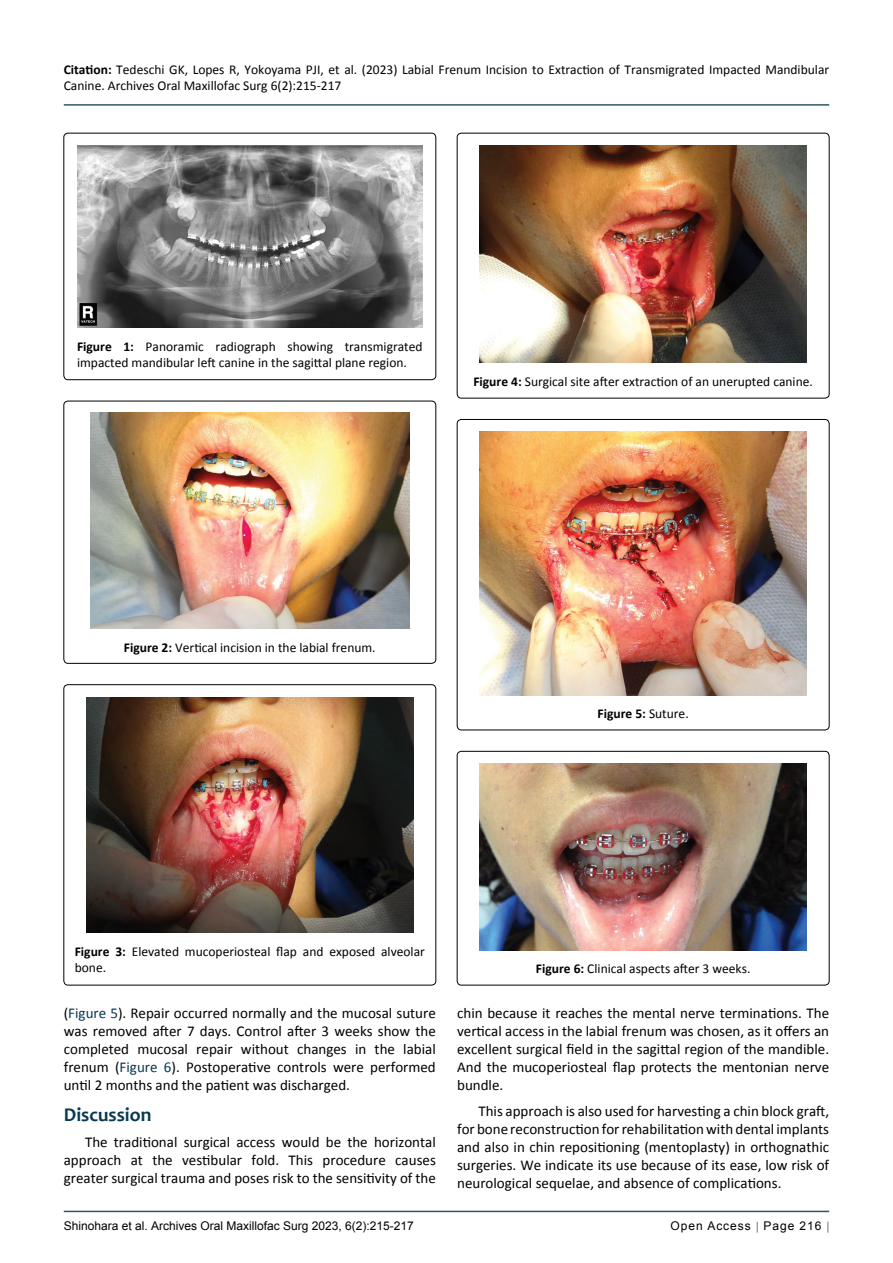
<style>
.page{position:relative;width:893px;height:1263px;background:#fff}
.page>*{position:absolute;margin:0;border:0;box-sizing:border-box;transform-origin:0 0}
.t1{font:700 19.5px "Candara";color:#073950}
.t2{font:15px/18px "Calibri";color:#000;text-align:justify}
.t3{font:13.5px/16.2px "Calibri";color:#000}
.t4{font:700 13.5px "Calibri";color:#000}
.t5{font:12px "Arial";color:#000}
.t6{font:12px "Arial";letter-spacing:.08em;color:#000}
.s1{font-weight:700}
.s2{font-weight:400}
.s3{color:#073950}
</style>
<div class="page">
<hr style="left:64px;top:1211px;width:765px;height:1px;background:#073950">
<hr style="left:64px;top:104px;width:765px;height:2px;background:#073950">
<div style="left:64px;top:401px;width:372px;height:262px;border:1px solid #000;border-radius:4px"></div>
<img style="left:90px;top:413px;width:319px;height:216px">
<div style="left:64px;top:685px;width:372px;height:300px;border:1px solid #000;border-radius:4px"></div>
<img style="left:86px;top:698px;width:328px;height:235px">
<div style="left:457px;top:133px;width:372px;height:265px;border:1px solid #000;border-radius:4px"></div>
<img style="left:479px;top:145px;width:328px;height:218px">
<div style="left:457px;top:419px;width:372px;height:311px;border:1px solid #000;border-radius:4px"></div>
<img style="left:479px;top:431px;width:328px;height:264px">
<div style="left:457px;top:751px;width:372px;height:234px;border:1px solid #000;border-radius:4px"></div>
<img style="left:479px;top:763px;width:328px;height:187px">
<div style="left:64px;top:133px;width:372px;height:247px;border:1px solid #000;border-radius:4px"></div>
<img style="left:77px;top:146px;width:346px;height:182px">
<p class="t3" style="left:64px;top:61px;width:767px"><span class="s1">Citation:</span> Tedeschi GK, Lopes R, Yokoyama PJI, et al. (2023) Labial Frenum Incision to Extraction of Transmigrated Impacted Mandibular<br>Canine. Archives Oral Maxillofac Surg 6(2):215-217</p>
<p class="t3" style="left:77px;top:338px;width:347px"><span class="s1">Figure 1:</span> Panoramic radiograph showing transmigrated impacted mandibular left canine in the sagittal plane region.</p>
<p class="t3" style="left:473px;top:373px;width:341px"><span class="s1">Figure 4:</span> Surgical site after extraction of an unerupted canine.</p>
<p class="t3" style="left:124px;top:639px;width:253px"><span class="s1">Figure 2:</span> Vertical incision in the labial frenum.</p>
<p class="t4" style="left:598px;top:705px;width:93px">Figure 5: <span class="s2">Suture.</span></p>
<p class="t3" style="left:75px;top:943px;width:352px"><span class="s1">Figure 3:</span> Elevated mucoperiosteal flap and exposed alveolar bone.</p>
<p class="t2" style="left:64px;top:1004px;width:374px">(<span class="s3">Figure 5</span>). Repair occurred normally and the mucosal suture was removed after 7 days. Control after 3 weeks show the completed mucosal repair without changes in the labial frenum (<span class="s3">Figure 6</span>). Postoperative controls were performed until 2 months and the patient was discharged.</p>
<h1 class="t1" style="left:64px;top:1102px;width:89px">Discussion</h1>
<p class="t2" style="left:64px;top:1133px;width:374px;text-indent:21px">The traditional surgical access would be the horizontal approach at the vestibular fold. This procedure causes greater surgical trauma and poses risk to the sensitivity of the</p>
<p class="t3" style="left:536px;top:961px;width:216px"><span class="s1">Figure 6:</span> Clinical aspects after 3 weeks.</p>
<p class="t2" style="left:457px;top:1004px;width:374px">chin because it reaches the mental nerve terminations. The vertical access in the labial frenum was chosen, as it offers an excellent surgical field in the sagittal region of the mandible.<br>And the mucoperiosteal flap protects the mentonian nerve bundle.</p>
<p class="t2" style="left:457px;top:1102px;width:374px;text-indent:21px">This approach is also used for harvesting a chin block graft, for bone reconstruction for rehabilitation with dental implants and also in chin repositioning (mentoplasty) in orthognathic surgeries. We indicate its use because of its ease, low risk of neurological sequelae, and absence of complications.</p>
<p class="t5" style="left:64px;top:1218px;width:352px">Shinohara et al. Archives Oral Maxillofac Surg 2023, 6(2):215-217</p>
<p class="t6" style="left:670px;top:1218px;width:152px">Open Access Page 216</p>
</div>
